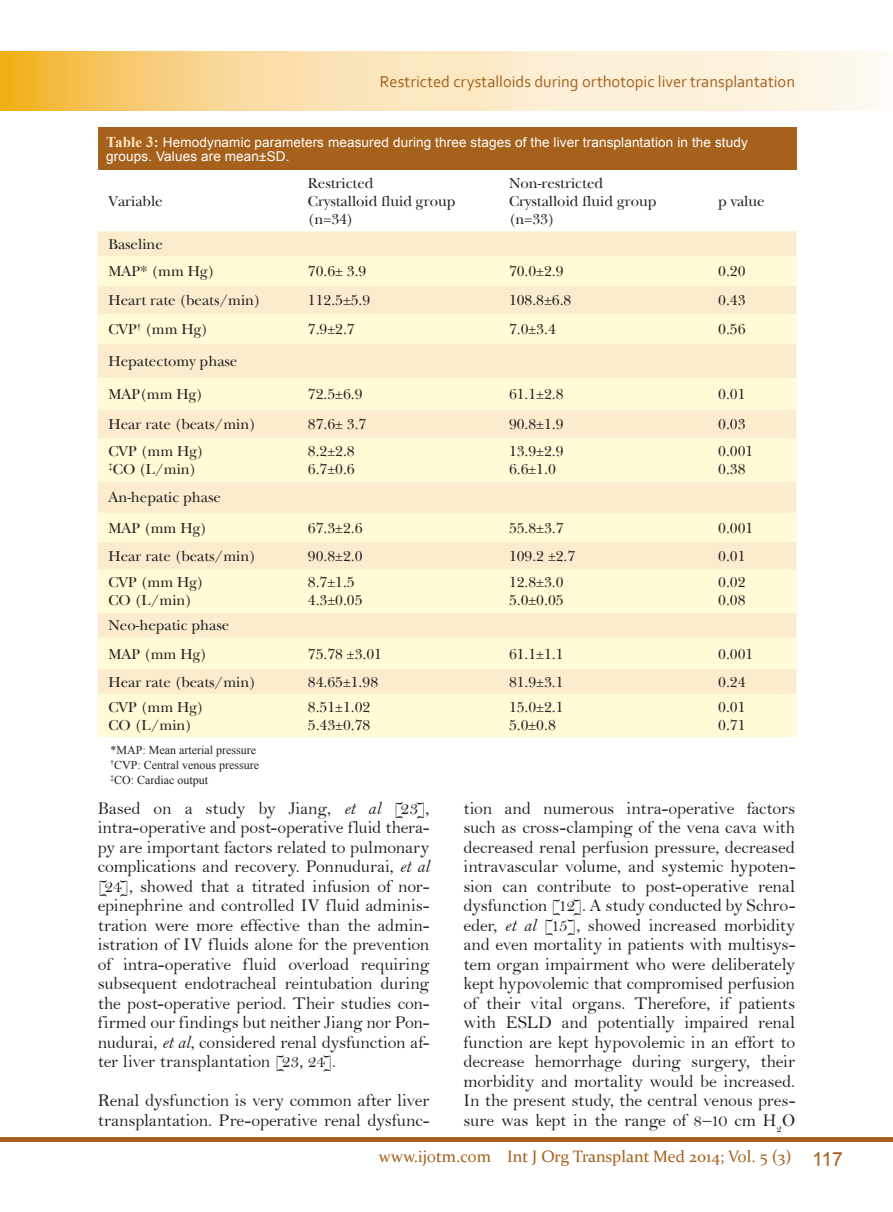
<style>
.page{position:relative;width:893px;height:1212px;background:#fff}
.page>*{position:absolute;margin:0;border:0;box-sizing:border-box;transform-origin:0 0}
.Body{font:18px/19.5px "Bell";letter-spacing:-.015em;color:#231f20;text-align:justify}
.Running_Title{font:16.5px "Corbel";color:#a6611c}
.t1{font:16.5px "Constantia";color:#a6611c}
.Table_Text{font:15px/18px "Baskerville S Si";color:#231f20}
.Table{font:13.5px/13.5px "Arial";letter-spacing:.01em;color:#fff}
.t2{font:12px "Times New Roman";color:#231f20}
.s1{font-family:"Times New Roman";font-weight:700;font-size:15px;color:#fbe8c2}
.s2{font-family:"Bell MT Italic"}
.s3{font-family:"Arial";font-size:19.5px}
</style>
<div class="page">
<div style="left:0;top:1137px;width:893px;height:5px;background:#a6611c"></div>
<img style="left:0;top:52px;width:883px;height:59px">
<div style="left:98px;top:128px;width:699px;height:42px;background:#a6611c"></div>
<div style="left:98px;top:231px;width:699px;height:25px;background:#fcecce"></div>
<svg style="left:98px;top:256px;width:699px;height:481px;background:#fdf4d2"></svg>
<p class="Running_Title" style="left:380px;top:72px;width:417px">Restricted crystalloids during orthotopic liver transplantation</p>
<p class="Table" style="left:106px;top:136px;width:643px"><span class="s1">Table 3:</span> Hemodynamic parameters measured during three stages of the liver transplantation in the study groups. Values are mean±SD.</p>
<p class="Table_Text" style="left:108px;top:192px;width:56px">Variable</p>
<p class="Table_Text" style="left:308px;top:174px;width:67px">Restricted</p>
<p class="Table_Text" style="left:308px;top:192px;width:149px">Crystalloid fluid group (n=34)</p>
<p class="Table_Text" style="left:509px;top:174px;width:96px">Non-restricted</p>
<p class="Table_Text" style="left:509px;top:192px;width:149px">Crystalloid fluid group (n=33)</p>
<p class="Table_Text" style="left:718px;top:192px;width:48px">p value</p>
<p class="Table_Text" style="left:108px;top:235px;width:56px">Baseline</p>
<p class="Table_Text" style="left:108px;top:262px;width:108px">MAP* (mm Hg)</p>
<p class="Table_Text" style="left:308px;top:262px;width:60px">70.6± 3.9</p>
<p class="Table_Text" style="left:509px;top:262px;width:56px">70.0±2.9</p>
<p class="Table_Text" style="left:718px;top:262px;width:29px">0.20</p>
<p class="Table_Text" style="left:108px;top:291px;width:154px">Heart rate (beats/min)</p>
<p class="Table_Text" style="left:308px;top:291px;width:64px">112.5±5.9</p>
<p class="Table_Text" style="left:509px;top:291px;width:64px">108.8±6.8</p>
<p class="Table_Text" style="left:718px;top:291px;width:29px">0.43</p>
<p class="Table_Text" style="left:108px;top:320px;width:101px">CVP<sup>†</sup> (mm Hg)</p>
<p class="Table_Text" style="left:308px;top:320px;width:48px">7.9±2.7</p>
<p class="Table_Text" style="left:509px;top:320px;width:48px">7.0±3.4</p>
<p class="Table_Text" style="left:718px;top:320px;width:29px">0.56</p>
<p class="Table_Text" style="left:108px;top:352px;width:130px">Hepatectomy phase</p>
<p class="Table_Text" style="left:108px;top:385px;width:96px">MAP(mm Hg)</p>
<p class="Table_Text" style="left:308px;top:385px;width:56px">72.5±6.9</p>
<p class="Table_Text" style="left:509px;top:385px;width:56px">61.1±2.8</p>
<p class="Table_Text" style="left:718px;top:385px;width:29px">0.01</p>
<p class="Table_Text" style="left:108px;top:415px;width:149px">Hear rate (beats/min)</p>
<p class="Table_Text" style="left:308px;top:415px;width:60px">87.6± 3.7</p>
<p class="Table_Text" style="left:509px;top:415px;width:56px">90.8±1.9</p>
<p class="Table_Text" style="left:718px;top:415px;width:29px">0.03</p>
<p class="Table_Text" style="left:108px;top:442px;width:97px">CVP (mm Hg)</p>
<p class="Table_Text" style="left:108px;top:460px;width:90px"><sup>‡</sup>CO (L/min)</p>
<p class="Table_Text" style="left:509px;top:442px;width:56px">13.9±2.9</p>
<p class="Table_Text" style="left:509px;top:460px;width:48px">6.6±1.0</p>
<p class="Table_Text" style="left:718px;top:442px;width:37px">0.001</p>
<p class="Table_Text" style="left:718px;top:460px;width:29px">0.38</p>
<p class="Table_Text" style="left:308px;top:442px;width:48px">8.2±2.8</p>
<p class="Table_Text" style="left:308px;top:460px;width:48px">6.7±0.6</p>
<p class="Table_Text" style="left:108px;top:488px;width:114px">An-hepatic phase</p>
<p class="Table_Text" style="left:108px;top:519px;width:100px">MAP (mm Hg)</p>
<p class="Table_Text" style="left:308px;top:519px;width:56px">67.3±2.6</p>
<p class="Table_Text" style="left:509px;top:519px;width:56px">55.8±3.7</p>
<p class="Table_Text" style="left:718px;top:519px;width:37px">0.001</p>
<p class="Table_Text" style="left:108px;top:547px;width:149px">Hear rate (beats/min)</p>
<p class="Table_Text" style="left:308px;top:547px;width:56px">90.8±2.0</p>
<p class="Table_Text" style="left:509px;top:547px;width:68px">109.2 ±2.7</p>
<p class="Table_Text" style="left:718px;top:547px;width:29px">0.01</p>
<p class="Table_Text" style="left:108px;top:573px;width:97px">CVP (mm Hg)</p>
<p class="Table_Text" style="left:108px;top:591px;width:85px">CO (L/min)</p>
<p class="Table_Text" style="left:308px;top:573px;width:48px">8.7±1.5</p>
<p class="Table_Text" style="left:308px;top:591px;width:56px">4.3±0.05</p>
<p class="Table_Text" style="left:509px;top:573px;width:56px">12.8±3.0</p>
<p class="Table_Text" style="left:509px;top:591px;width:56px">5.0±0.05</p>
<p class="Table_Text" style="left:718px;top:573px;width:29px">0.02</p>
<p class="Table_Text" style="left:718px;top:591px;width:29px">0.08</p>
<p class="Table_Text" style="left:108px;top:616px;width:122px">Neo-hepatic phase</p>
<p class="Table_Text" style="left:108px;top:644px;width:100px">MAP (mm Hg)</p>
<p class="Table_Text" style="left:308px;top:644px;width:76px">75.78 ±3.01</p>
<p class="Table_Text" style="left:509px;top:644px;width:56px">61.1±1.1</p>
<p class="Table_Text" style="left:718px;top:644px;width:37px">0.001</p>
<p class="Table_Text" style="left:108px;top:673px;width:149px">Hear rate (beats/min)</p>
<p class="Table_Text" style="left:308px;top:673px;width:72px">84.65±1.98</p>
<p class="Table_Text" style="left:509px;top:673px;width:56px">81.9±3.1</p>
<p class="Table_Text" style="left:718px;top:673px;width:29px">0.24</p>
<p class="Table_Text" style="left:108px;top:698px;width:97px">CVP (mm Hg)</p>
<p class="Table_Text" style="left:108px;top:716px;width:85px">CO (L/min)</p>
<p class="Table_Text" style="left:308px;top:698px;width:64px">8.51±1.02</p>
<p class="Table_Text" style="left:308px;top:716px;width:64px">5.43±0.78</p>
<p class="Table_Text" style="left:509px;top:698px;width:56px">15.0±2.1</p>
<p class="Table_Text" style="left:509px;top:716px;width:48px">5.0±0.8</p>
<p class="Table_Text" style="left:718px;top:698px;width:29px">0.01</p>
<p class="Table_Text" style="left:718px;top:716px;width:29px">0.71</p>
<p class="t2" style="left:111px;top:742px;width:147px">*MAP: Mean arterial pressure</p>
<p class="t2" style="left:111px;top:757px;width:150px"><sup>†</sup>CVP: Central venous pressure</p>
<p class="t2" style="left:111px;top:771px;width:99px"><sup>‡</sup>CO: Cardiac output</p>
<p class="Body" style="left:98px;top:798px;width:333px">Based on a study by Jiang, <span class="s2">et al</span> [23], intra-operative and post-operative fluid thera&shy;py are important factors related to pulmonary complications and recovery. Ponnudurai, <span class="s2">et al </span>[24], showed that a titrated infusion of nor&shy;epinephrine and controlled IV fluid adminis&shy;tration were more effective than the admin&shy;istration of IV fluids alone for the prevention of intra-operative fluid overload requiring subsequent endotracheal reintubation during the post-operative period. Their studies con&shy;firmed our findings but neither Jiang nor Pon&shy;nudurai, <span class="s2">et al</span>, considered renal dysfunction af&shy;ter liver transplantation [23, 24].</p>
<p class="Body" style="left:98px;top:1091px;width:333px">Renal dysfunction is very common after liver transplantation. Pre-operative renal dysfunc-</p>
<p class="Body" style="left:463px;top:798px;width:333px">tion and numerous intra-operative factors such as cross-clamping of the vena cava with decreased renal perfusion pressure, decreased intravascular volume, and systemic hypoten&shy;sion can contribute to post-operative renal dysfunction [12]. A study conducted by Schro&shy;eder, <span class="s2">et al</span> [15], showed increased morbidity and even mortality in patients with multisys&shy;tem organ impairment who were deliberately kept hypovolemic that compromised perfusion of their vital organs. Therefore, if patients with ESLD and potentially impaired renal function are kept hypovolemic in an effort to decrease hemorrhage during surgery, their morbidity and mortality would be increased.<br>In the present study, the central venous pres&shy;sure was kept in the range of 8–10 cm H<sub>2</sub>O</p>
<p class="t1" style="left:379px;top:1145px;width:466px">www.ijotm.com Int J Org Transplant Med 2014; Vol. 5 (3) <span class="s3">117</span></p>
</div>
